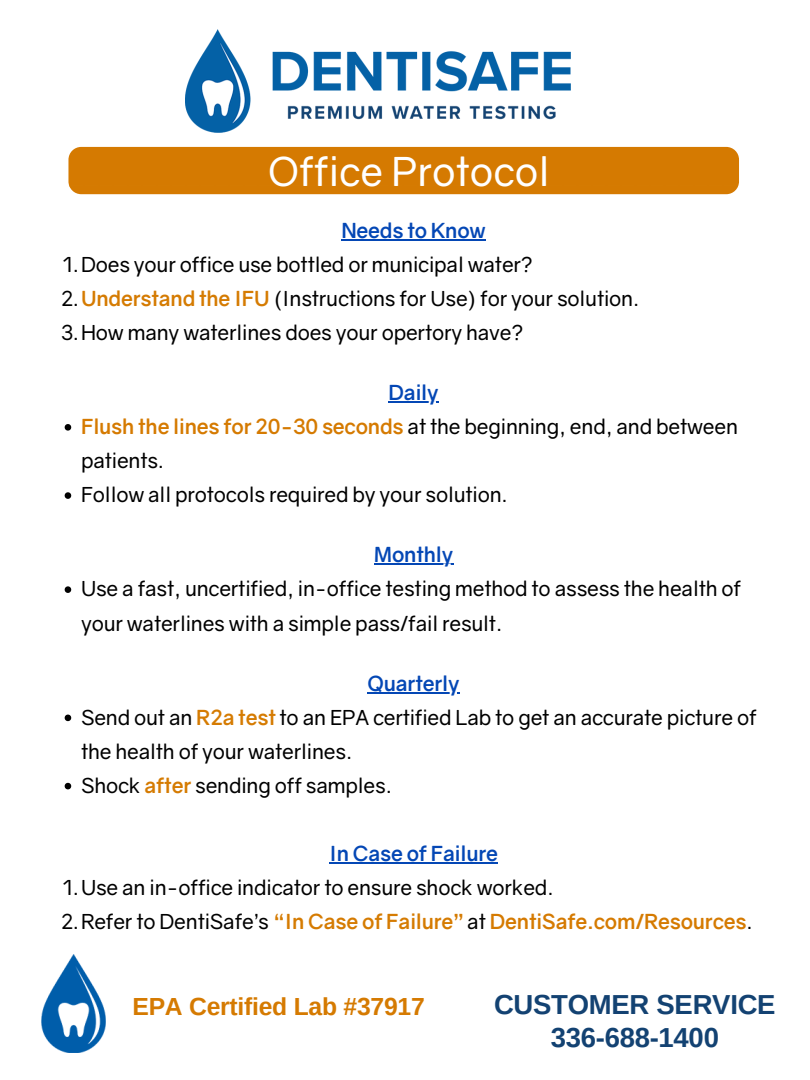
<style>
.page{position:relative;width:810px;height:1080px;background:#fff}
.page>*{position:absolute;margin:0;border:0;box-sizing:border-box;transform-origin:0 0}
.t1{font:40px "Gravity";color:#fff}
.t2{font:700 27.5px/32.9px "Arimo";letter-spacing:-.01em;color:#134272;text-align:center}
.t3{font:700 24.69px "Arimo";letter-spacing:-.01em;color:#d57a01}
.t4{font:20.69px/34.1px "Gravity";letter-spacing:-.01em;color:#010101}
.t5{font:700 20.69px "Gravity";letter-spacing:-.01em;color:#0447b5}
.s1{font-weight:700;color:#d57b02}
.s2{font-weight:700;color:#d57a01}
</style>
<div class="page">
<img style="left:186px;top:30px;width:384px;height:102px">
<img style="left:41px;top:955px;width:65px;height:98px">
<hr style="left:341px;top:239px;width:145px;height:2px;background:#0447b5">
<svg style="left:389px;top:401px;width:15px;height:2px"></svg>
<hr style="left:404px;top:401px;width:34px;height:2px;background:#0447b5">
<svg style="left:65px;top:424px;width:6px;height:7px"></svg>
<svg style="left:65px;top:492px;width:6px;height:7px"></svg>
<svg style="left:374px;top:564px;width:18px;height:1px"></svg>
<hr style="left:392px;top:564px;width:61px;height:1px;background:#0447b5">
<svg style="left:65px;top:586px;width:6px;height:7px"></svg>
<svg style="left:368px;top:692px;width:16px;height:2px"></svg>
<hr style="left:384px;top:692px;width:75px;height:2px;background:#0447b5">
<svg style="left:65px;top:715px;width:6px;height:6px"></svg>
<svg style="left:65px;top:783px;width:6px;height:6px"></svg>
<hr style="left:329px;top:862px;width:169px;height:2px;background:#0447b5">
<div style="left:68px;top:147px;width:671px;height:47px;background:#d57a01;border-radius:13px"></div>
<h4 class="t1" style="left:268px;top:147px;width:283px">Office Protocol</h4>
<p class="t5" style="left:341px;top:217px;width:146px">Needs to Know</p>
<h1 class="t4" style="left:63px;top:247px;width:472px">1.Does your office use bottled or municipal water?</h1>
<p class="t4" style="left:61px;top:281px;width:580px">2.<span class="s1">Understand the IFU</span> (Instructions for Use) for your solution.</p>
<h4 class="t4" style="left:61px;top:315px;width:464px">3.How many waterlines does your opertory have?</h4>
<p class="t5" style="left:389px;top:380px;width:52px">Daily</p>
<p class="t4" style="left:81px;top:409px;width:659px"><span class="s2">Flush the lines for 20-30 seconds</span> at the beginning, end, and between</p>
<p class="t4" style="left:81px;top:443px;width:428px">patients.<br>Follow all protocols required by your solution.</p>
<h4 class="t5" style="left:374px;top:542px;width:81px">Monthly</h4>
<p class="t4" style="left:81px;top:572px;width:662px">Use a fast, uncertified, in-office testing method to assess the health of</p>
<p class="t4" style="left:81px;top:606px;width:423px">your waterlines with a simple pass/fail result.</p>
<p class="t5" style="left:368px;top:670px;width:94px">Quarterly</p>
<h4 class="t4" style="left:81px;top:700px;width:677px">Send out an <span class="s1">R2a test</span> to an EPA certified Lab to get an accurate picture of</h4>
<p class="t4" style="left:81px;top:734px;width:312px">the health of your waterlines.<br>Shock <span class="s1">after</span> sending off samples.</p>
<h4 class="t5" style="left:329px;top:841px;width:170px">In Case of Failure</h4>
<p class="t4" style="left:63px;top:870px;width:492px">1.Use an in-office indicator to ensure shock worked.</p>
<p class="t4" style="left:61px;top:904px;width:693px">2.Refer to DentiSafe’s <span class="s1">“In Case of Failure”</span> at <span class="s2">DentiSafe.com/Resources</span>.</p>
<h4 class="t3" style="left:132px;top:993px;width:294px">EPA Certified Lab #37917</h4>
<p class="t2" style="left:494px;top:988px;width:283px">CUSTOMER SERVICE<br>336-688-1400</p>
</div>
